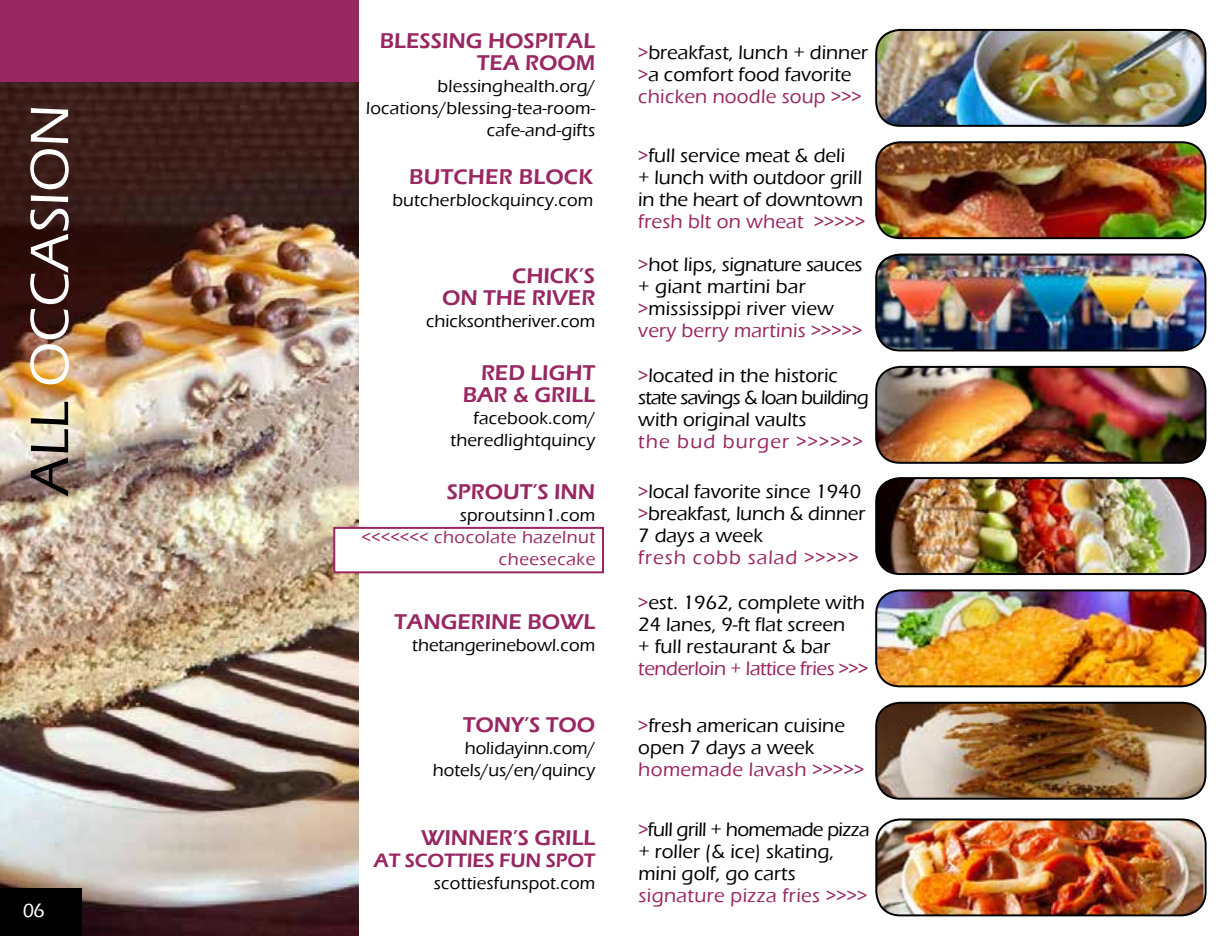
<style>
.page{position:relative;width:1224px;height:936px;background:#fff}
.page>*{position:absolute;margin:0;border:0;box-sizing:border-box;transform-origin:0 0}
.t1{font:500 56px "Eras ITC";color:#fff}
.t2{font:600 22px/22px "Eras ITC";color:#982762;text-align:right}
.t3{font:500 20px/22px "Eras ITC";color:#000}
.t4{font:500 20px "Eras ITC";letter-spacing:.02em;color:#982762}
.t5{font:500 20px "Eras ITC";letter-spacing:-.02em;color:#982762}
.t6{font:500 20px "Eras ITC";letter-spacing:.05em;color:#982762}
.t7{font:500 20px "Eras ITC";letter-spacing:.06em;color:#982762}
.t8{font:600 20px "Eras ITC";letter-spacing:-.01em;color:#982762}
.t9{font:500 20px "Eras ITC";color:#fff}
.t10{font:500 18px/22px "Eras ITC";letter-spacing:.01em;color:#000;text-align:right}
.t11{font:500 18px/22px "Eras ITC";letter-spacing:.03em;color:#982762;text-align:right}
.s1{color:#000}
.s2{color:#982762}
</style>
<div class="page">
<div style="left:0;top:0;width:358px;height:82px;background:#982762"></div>
<img style="left:0;top:82px;width:358px;height:854px">
<div style="left:333px;top:527px;width:271px;height:46px;background:#fff;border:2px solid #982762"></div>
<img style="left:876px;top:30px;width:329px;height:96px">
<div style="left:875px;top:29px;width:331px;height:98px;border:2px solid #000;border-radius:24px"></div>
<img style="left:876px;top:142px;width:329px;height:96px">
<div style="left:875px;top:141px;width:331px;height:98px;border:2px solid #000;border-radius:24px"></div>
<img style="left:876px;top:255px;width:329px;height:95px">
<div style="left:875px;top:254px;width:331px;height:97px;border:2px solid #000;border-radius:24px"></div>
<img style="left:876px;top:367px;width:329px;height:96px">
<div style="left:875px;top:366px;width:331px;height:98px;border:2px solid #000;border-radius:24px"></div>
<img style="left:876px;top:478px;width:329px;height:96px">
<div style="left:875px;top:477px;width:331px;height:98px;border:2px solid #000;border-radius:24px"></div>
<img style="left:876px;top:590px;width:329px;height:96px">
<div style="left:875px;top:589px;width:331px;height:98px;border:2px solid #000;border-radius:24px"></div>
<img style="left:876px;top:703px;width:329px;height:96px">
<div style="left:875px;top:702px;width:331px;height:98px;border:2px solid #000;border-radius:24px"></div>
<div style="left:0;top:888px;width:81px;height:48px;background:#000"></div>
<img style="left:876px;top:821px;width:328px;height:94px">
<div style="left:875px;top:818px;width:332px;height:98px;border:2px solid #000;border-radius:24px"></div>
<h1 class="t1" style="left:18px;top:495px;width:392px;rotate:-90deg"><span class="s1">ALL</span> OCCASION</h1>
<p class="t9" style="left:23px;top:899px;width:23px">06</p>
<p class="t2" style="left:380px;top:30px;width:217px">BLESSING HOSPITAL<br>TEA ROOM</p>
<p class="t10" style="left:366px;top:75px;width:231px">blessinghealth.org/ locations/blessing-tea-room&shy;cafe-and-gifts</p>
<p class="t2" style="left:409px;top:166px;width:185px">BUTCHER BLOCK</p>
<p class="t10" style="left:392px;top:189px;width:202px">butcherblockquincy.com</p>
<p class="t2" style="left:442px;top:265px;width:155px">CHICK’S<br>ON THE RIVER</p>
<p class="t10" style="left:426px;top:310px;width:171px">chicksontheriver.com</p>
<p class="t2" style="left:463px;top:362px;width:134px">RED LIGHT<br>BAR &amp; GRILL</p>
<p class="t10" style="left:450px;top:407px;width:146px">facebook.com/ theredlightquincy</p>
<p class="t2" style="left:447px;top:481px;width:150px">SPROUT’S INN</p>
<p class="t10" style="left:460px;top:505px;width:137px">sproutsinn1.com</p>
<p class="t11" style="left:362px;top:527px;width:235px">&lt;&lt;&lt;&lt;&lt;&lt;&lt; chocolate hazelnut cheesecake</p>
<p class="t2" style="left:394px;top:611px;width:203px">TANGERINE BOWL</p>
<p class="t10" style="left:412px;top:634px;width:184px">thetangerinebowl.com</p>
<p class="t2" style="left:463px;top:714px;width:134px">TONY’S TOO</p>
<p class="t10" style="left:433px;top:737px;width:164px">holidayinn.com/ hotels/us/en/quincy</p>
<p class="t2" style="left:421px;top:827px;width:176px">WINNER’S GRILL</p>
<p class="t8" style="left:374px;top:849px;width:223px">AT SCOTTIES FUN SPOT</p>
<p class="t10" style="left:434px;top:872px;width:163px">scottiesfunspot.com</p>
<p class="t3" style="left:638px;top:41px;width:231px"><span class="s2">&gt;</span>breakfast, lunch + dinner <span class="s2">&gt;</span>a comfort food favorite <span class="s2">chicken noodle soup &gt;&gt;&gt;</span></p>
<p class="t3" style="left:638px;top:144px;width:227px"><span class="s2">&gt;</span>full service meat &amp; deli<br>+ lunch with outdoor grill in the heart of downtown</p>
<p class="t3" style="left:638px;top:199px;width:228px;line-height:43.6px"><span class="s2">fresh blt on wheat &gt;&gt;&gt;&gt;&gt; &gt;</span>hot lips, signature sauces</p>
<p class="t3" style="left:638px;top:276px;width:225px">+ giant martini bar <span class="s2">&gt;</span>mississippi river view <span class="s2">very berry martinis &gt;&gt;&gt;&gt;&gt;</span></p>
<p class="t3" style="left:638px;top:365px;width:232px"><span class="s2">&gt;</span>located in the historic state savings &amp; loan building with original vaults</p>
<p class="t7" style="left:638px;top:430px;width:226px">the bud burger &gt;&gt;&gt;&gt;&gt;&gt;</p>
<p class="t3" style="left:638px;top:481px;width:229px"><span class="s2">&gt;</span>local favorite since 1940 <span class="s2">&gt;</span>breakfast, lunch &amp; dinner<br>7 days a week</p>
<p class="t6" style="left:638px;top:546px;width:222px">fresh cobb salad &gt;&gt;&gt;&gt;&gt;</p>
<p class="t3" style="left:638px;top:592px;width:228px"><span class="s2">&gt;</span>est. 1962, complete with<br>24 lanes, 9-ft flat screen<br>+ full restaurant &amp; bar</p>
<p class="t5" style="left:638px;top:657px;width:231px">tenderloin + lattice fries &gt;&gt;&gt;</p>
<p class="t3" style="left:638px;top:715px;width:208px"><span class="s2">&gt;</span>fresh american cuisine open 7 days a week</p>
<p class="t4" style="left:638px;top:758px;width:227px">homemade lavash &gt;&gt;&gt;&gt;&gt;</p>
<p class="t3" style="left:638px;top:818px;width:233px"><span class="s2">&gt;</span>full grill + homemade pizza + roller (&amp; ice) skating, mini golf, go carts</p>
<p class="t4" style="left:638px;top:884px;width:230px">signature pizza fries &gt;&gt;&gt;&gt;</p>
</div>
